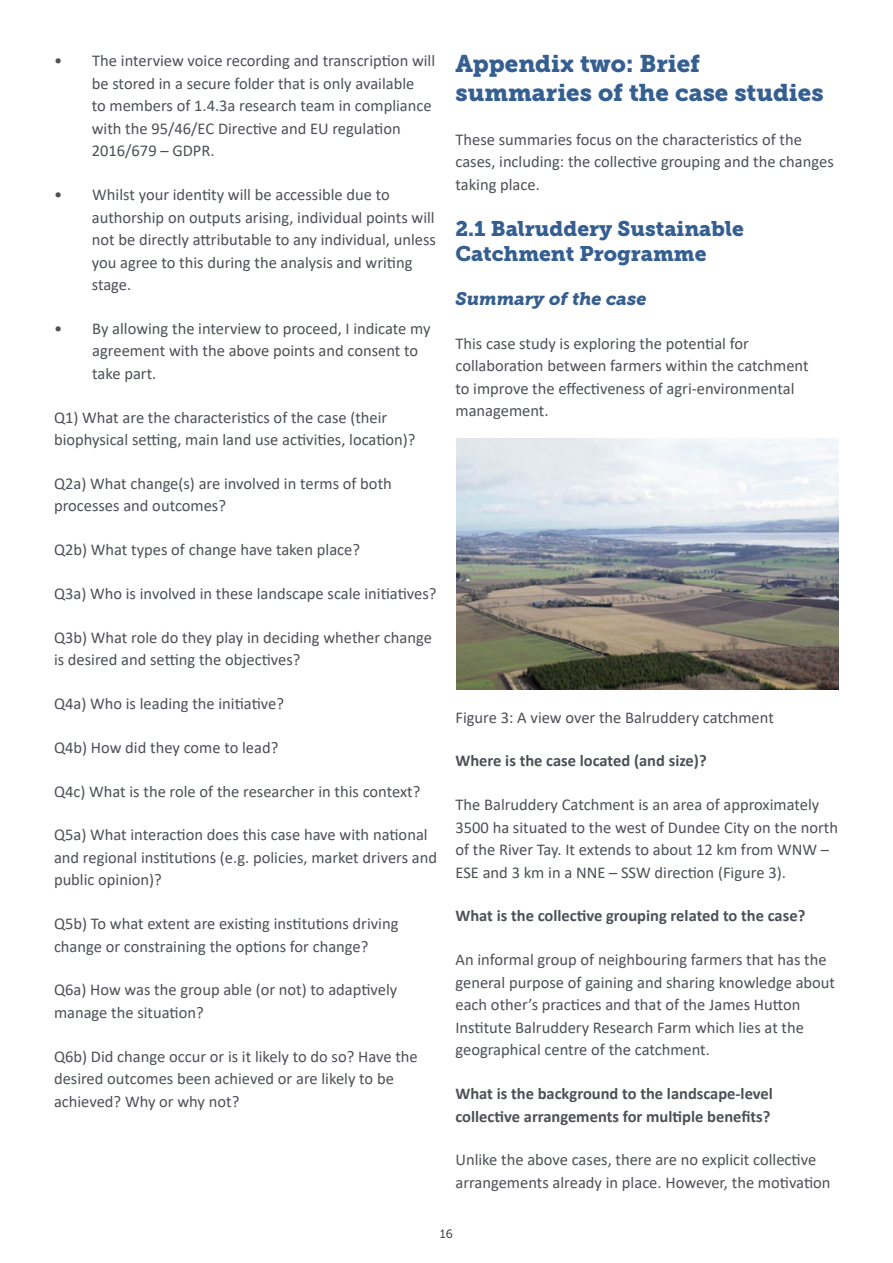
<style>
.page{position:relative;width:893px;height:1263px;background:#fff}
.page>*{position:absolute;margin:0;border:0;box-sizing:border-box;transform-origin:0 0}
.t1{font:24px/28.8px "Museo Slab 900";color:#365f91}
.t2{font:21px/25.2px "Museo Slab 900";color:#365f91}
.t3{font:italic 18px "Museo Slab 900";color:#365f91}
.t4{font:16.5px/22.5px "Calibri";color:#4d5056}
.t5{font:700 16.5px/22.5px "Calibri";color:#4d5056}
.t6{font:12px "Museo Slab 300";color:#231f20}
</style>
<div class="page">
<img style="left:456px;top:438px;width:383px;height:251px">
<p class="t4" style="left:92px;top:49px;width:345px;text-indent:-38px">• The interview voice recording and transcription will be stored in a secure folder that is only available<br>to members of 1.4.3a research team in compliance with the 95/46/EC Directive and EU regulation 2016/679 – GDPR.</p>
<p class="t4" style="left:92px;top:183px;width:346px;text-indent:-38px">• Whilst your identity will be accessible due to authorship on outputs arising, individual points will not be directly attributable to any individual, unless you agree to this during the analysis and writing stage.</p>
<p class="t4" style="left:92px;top:317px;width:340px;text-indent:-38px">• By allowing the interview to proceed, I indicate my agreement with the above points and consent to take part.</p>
<p class="t4" style="left:54px;top:406px;width:363px">Q1) What are the characteristics of the case (their biophysical setting, main land use activities, location)?</p>
<p class="t4" style="left:54px;top:472px;width:339px">Q2a) What change(s) are involved in terms of both processes and outcomes?</p>
<p class="t4" style="left:54px;top:538px;width:308px">Q2b) What types of change have taken place?</p>
<p class="t4" style="left:54px;top:582px;width:384px">Q3a) Who is involved in these landscape scale initiatives?</p>
<p class="t4" style="left:54px;top:626px;width:379px">Q3b) What role do they play in deciding whether change is desired and setting the objectives?</p>
<p class="t4" style="left:54px;top:692px;width:232px">Q4a) Who is leading the initiative?</p>
<p class="t4" style="left:54px;top:736px;width:226px">Q4b) How did they come to lead?</p>
<p class="t4" style="left:54px;top:779px;width:368px">Q4c) What is the role of the researcher in this context?</p>
<p class="t4" style="left:54px;top:823px;width:385px">Q5a) What interaction does this case have with national and regional institutions (e.g. policies, market drivers and public opinion)?</p>
<p class="t4" style="left:54px;top:912px;width:346px">Q5b) To what extent are existing institutions driving change or constraining the options for change?</p>
<p class="t4" style="left:54px;top:978px;width:345px">Q6a) How was the group able (or not) to adaptively manage the situation?</p>
<p class="t4" style="left:54px;top:1044px;width:365px">Q6b) Did change occur or is it likely to do so? Have the desired outcomes been achieved or are likely to be achieved? Why or why not?</p>
<p class="t1" style="left:455px;top:49px;width:370px">Appendix two: Brief summaries of the case studies</p>
<p class="t4" style="left:455px;top:127px;width:380px">These summaries focus on the characteristics of the cases, including: the collective grouping and the changes taking place.</p>
<p class="t2" style="left:455px;top:216px;width:290px">2.1 Balruddery Sustainable<br>Catchment Programme</p>
<p class="t3" style="left:455px;top:288px;width:193px">Summary of the case</p>
<p class="t4" style="left:455px;top:332px;width:355px">This case study is exploring the potential for collaboration between farmers within the catchment to improve the effectiveness of agri-environmental management.</p>
<p class="t4" style="left:455px;top:705px;width:320px">Figure 3: A view over the Balruddery catchment</p>
<p class="t5" style="left:455px;top:749px;width:253px">Where is the case located (and size)?</p>
<p class="t4" style="left:455px;top:793px;width:384px">The Balruddery Catchment is an area of approximately 3500 ha situated to the west of Dundee City on the north of the River Tay. It extends to about 12 km from WNW – ESE and 3 km in a NNE – SSW direction (Figure 3).</p>
<p class="t5" style="left:455px;top:904px;width:351px">What is the collective grouping related to the case?</p>
<p class="t4" style="left:455px;top:948px;width:381px">An informal group of neighbouring farmers that has the general purpose of gaining and sharing knowledge about each other’s practices and that of the James Hutton Institute Balruddery Research Farm which lies at the geographical centre of the catchment.</p>
<p class="t5" style="left:455px;top:1082px;width:319px">What is the background to the landscape-level collective arrangements for multiple benefits?</p>
<p class="t4" style="left:455px;top:1148px;width:377px">Unlike the above cases, there are no explicit collective arrangements already in place. However, the motivation</p>
<p class="t6" style="left:440px;top:1227px;width:14px">16</p>
</div>
